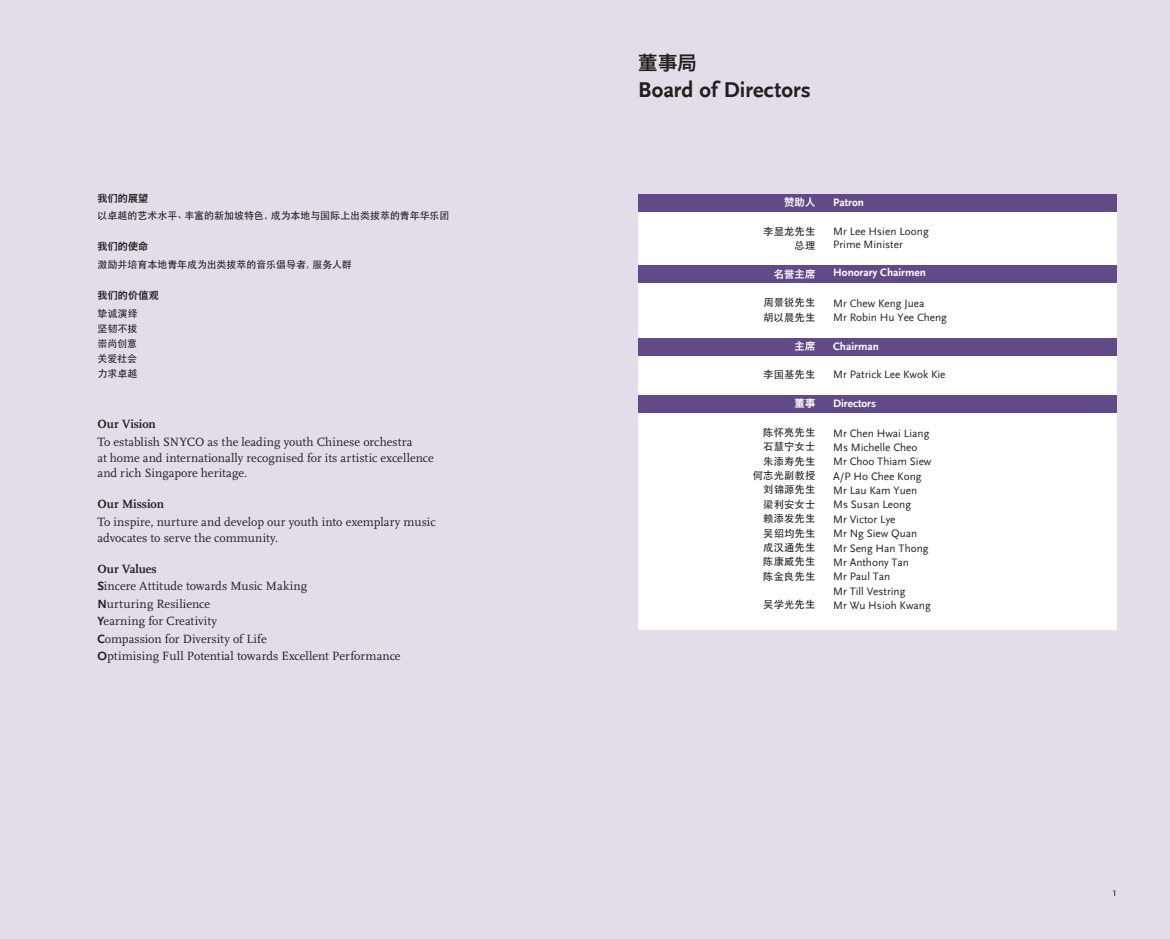
<style>
.page{position:relative;width:1170px;height:939px;background:#fff}
.page>*{position:absolute;margin:0;border:0;box-sizing:border-box;transform-origin:0 0}
.t1{font:22.5px "Scala Sans B";color:#231f20}
.t2{font:19.38px "Hiragino Sans GB W6";color:#231f20}
.t3{font:12.5px/17.5px "FF Scala";letter-spacing:.005em;color:#231f20}
.t4{font:700 12.5px "Scala";letter-spacing:-.005em;color:#231f20}
.t5{font:11.25px/14.4px "Scala Sans";color:#231f20}
.t6{font:11.25px/13.8px "Scala Sans";color:#231f20}
.t7{font:11.25px "Scala Sans B";color:#fff}
.t8{font:500 10.25px/14.4px "ST Heiti SC";letter-spacing:.015em;color:#231f20;text-align:right}
.t9{font:10.25px "Hiragino Sans GB W6";letter-spacing:.015em;color:#fff}
.t10{font:500 10px/15px "ST Heiti SC";letter-spacing:-.005em;color:#231f20;text-align:justify}
.t11{font:10px "Hiragino Sans GB W6";letter-spacing:.02em;color:#231f20}
.s1{font-family:"Scala Sans B"}
</style>
<div class="page">
<div style="left:0;top:0;width:585px;height:939px;background:#e2dde8"></div>
<div style="left:585px;top:0;width:584px;height:939px;background:#e2dde8"></div>
<div style="left:638px;top:212px;width:478px;height:418px;background:#fff"></div>
<div style="left:638px;top:194px;width:478px;height:18px;background:#624a89"></div>
<div style="left:638px;top:265px;width:478px;height:17px;background:#624a89"></div>
<div style="left:638px;top:338px;width:478px;height:18px;background:#624a89"></div>
<div style="left:638px;top:395px;width:478px;height:18px;background:#624a89"></div>
<p class="t11" style="left:97px;top:191px;width:52px">我们的展望</p>
<p class="t10" style="left:97px;top:208px;width:353px">以卓越的艺术水平、丰富的新加坡特色，成为本地与国际上出类拔萃的青年华乐团</p>
<p class="t11" style="left:97px;top:240px;width:52px">我们的使命</p>
<p class="t10" style="left:97px;top:256px;width:256px">激励并培育本地青年成为出类拔萃的音乐倡导者，服务人群</p>
<p class="t11" style="left:97px;top:289px;width:63px">我们的价值观</p>
<p class="t10" style="left:97px;top:305px;width:42px">挚诚演绎坚韧不拔崇尚创意关爱社会力求卓越</p>
<p class="t4" style="left:97px;top:417px;width:60px">Our Vision</p>
<p class="t3" style="left:97px;top:434px;width:338px;line-height:15.6px">To establish SNYCO as the leading youth Chinese orchestra<br>at home and internationally recognised for its artistic excellence and rich Singapore heritage.</p>
<p class="t4" style="left:97px;top:497px;width:68px">Our Mission</p>
<p class="t3" style="left:97px;top:514px;width:340px;line-height:15.6px">To inspire, nurture and develop our youth into exemplary music advocates to serve the community.</p>
<p class="t4" style="left:97px;top:562px;width:61px">Our Values</p>
<p class="t3" style="left:97px;top:578px;width:305px"><span class="s1">S</span>incere Attitude towards Music Making<br><span class="s1">N</span>urturing Resilience<br><span class="s1">Y</span>earning for Creativity<br><span class="s1">C</span>ompassion for Diversity of Life<br><span class="s1">O</span>ptimising Full Potential towards Excellent Performance</p>
<h2 class="t2" style="left:638px;top:50px;width:60px">董事局</h2>
<h1 class="t1" style="left:638px;top:78px;width:174px">Board of Directors</h1>
<p class="t9" style="left:784px;top:196px;width:33px">赞助人</p>
<p class="t8" style="left:763px;top:223px;width:54px">李显龙先生总理</p>
<p class="t9" style="left:773px;top:267px;width:43px">名誉主席</p>
<p class="t8" style="left:763px;top:295px;width:54px;text-align:left">周景锐先生胡以晨先生</p>
<p class="t9" style="left:794px;top:339px;width:22px">主席</p>
<p class="t8" style="left:763px;top:367px;width:54px">李国基先生</p>
<p class="t9" style="left:794px;top:397px;width:22px">董事</p>
<p class="t8" style="left:752px;top:425px;width:64px">陈怀亮先生石慧宁女士朱添寿先生何志光副教授刘锦源先生梁利安女士赖添发先生吴绍均先生成汉通先生陈康威先生陈金良先生</p>
<p class="t8" style="left:763px;top:597px;width:54px">吴学光先生</p>
<p class="t7" style="left:833px;top:196px;width:32px">Patron</p>
<p class="t6" style="left:833px;top:224px;width:97px">Mr Lee Hsien Loong<br>Prime Minister</p>
<p class="t7" style="left:833px;top:266px;width:94px">Honorary Chairmen</p>
<p class="t6" style="left:833px;top:297px;width:115px">Mr Chew Keng Juea<br>Mr Robin Hu Yee Cheng</p>
<p class="t7" style="left:833px;top:340px;width:47px">Chairman</p>
<p class="t6" style="left:833px;top:368px;width:114px">Mr Patrick Lee Kwok Kie</p>
<p class="t7" style="left:833px;top:397px;width:44px">Directors</p>
<p class="t5" style="left:833px;top:426px;width:100px">Mr Chen Hwai Liang<br>Ms Michelle Cheo<br>Mr Choo Thiam Siew<br>A/P Ho Chee Kong<br>Mr Lau Kam Yuen<br>Ms Susan Leong<br>Mr Victor Lye<br>Mr Ng Siew Quan<br>Mr Seng Han Thong<br>Mr Anthony Tan<br>Mr Paul Tan<br>Mr Till Vestring<br>Mr Wu Hsioh Kwang</p>
<p class="t6" style="left:1112px;top:886px;width:6px">1</p>
</div>
